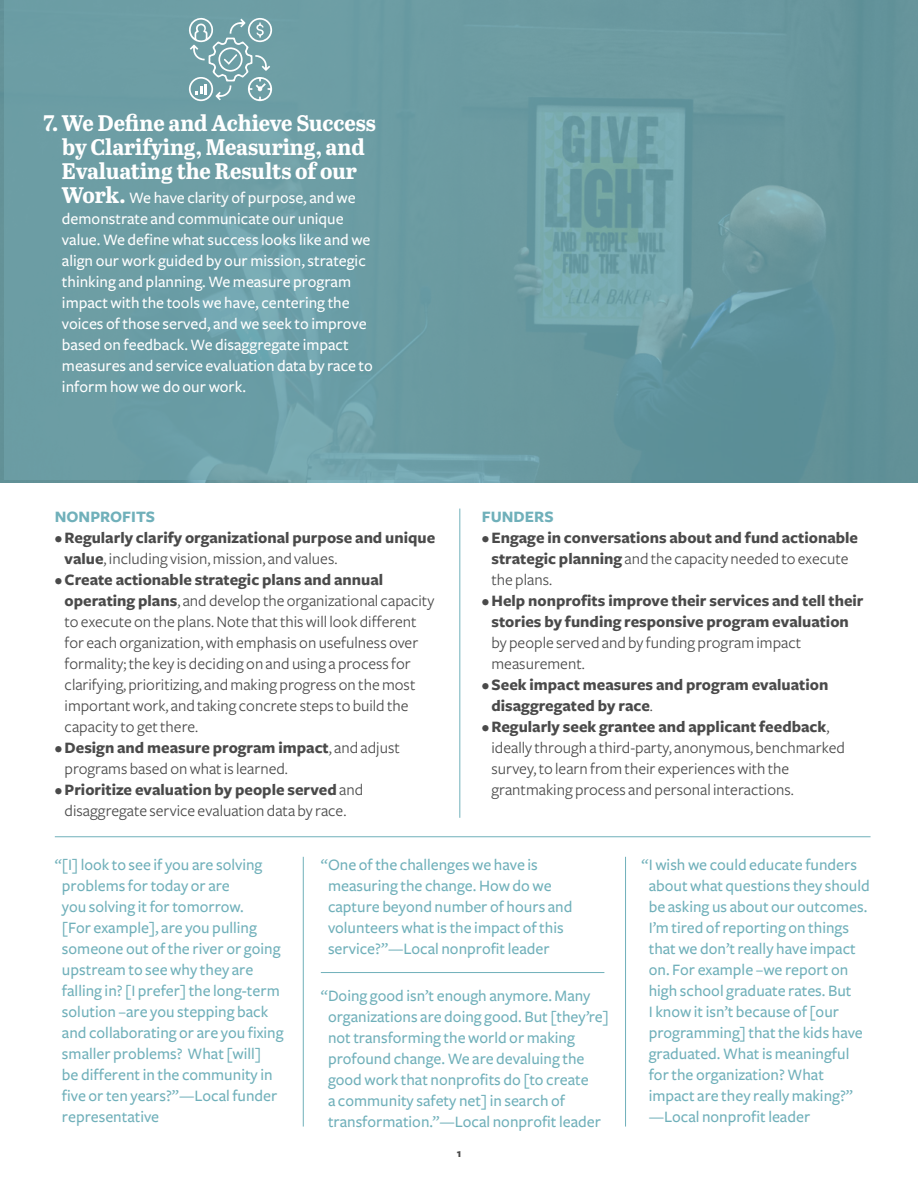
<style>
.page{position:relative;width:918px;height:1188px;background:#fff}
.page>*{position:absolute;margin:0;border:0;box-sizing:border-box;transform-origin:0 0}
.t1{font:700 22.5px/24px "Abril Titling";letter-spacing:-.005em;color:#fff;text-align:center}
.t2{font:500 16.5px/21px "Freight Sans";color:#70b0ba}
.t3{font:16.5px/21px "Freight Sans";color:#4a4a4a}
.t4{font:500 16.5px/21px "Freight Sans";color:#fff}
.t5{font:700 16.5px/21px "Freight Sans";color:#4a4a4a}
.t6{font:700 16.5px "Freight Sans";color:#70b0ba}
.t7{font:700 12px "Freight Sans";color:#4a4a4a}
.s1{font-family:"Abril Titling";font-weight:700;font-size:22.5px}
.s2{font-weight:400}
.s3{font-weight:700}
</style>
<div class="page">
<svg style="left:0;top:0;width:918px;height:483px;background:#6a9aa2"></svg>
<hr style="left:459px;top:509px;width:1px;height:309px;background:#70b0ba">
<svg style="left:188px;top:17px;width:84px;height:84px;background:#88b0b5"></svg>
<hr style="left:55px;top:836px;width:816px;height:1px;background:#70b0ba">
<hr style="left:303px;top:857px;width:1px;height:270px;background:#70b0ba">
<hr style="left:625px;top:857px;width:1px;height:270px;background:#70b0ba">
<hr style="left:321px;top:972px;width:283px;height:1px;background:#70b0ba">
<h1 class="t1" style="left:44px;top:110px;width:334px">7. We Define and Achieve Success by Clarifying, Measuring, and<br>Evaluating the Results of our</h1>
<p class="t4" style="left:62px;top:188px;width:312px"><span class="s1">Work.</span> We have clarity of purpose, and we demonstrate and communicate our unique value. We define what success looks like and we align our work guided by our mission, strategic thinking and planning. We measure program impact with the tools we have, centering the voices of those served, and we seek to improve based on feedback. We disaggregate impact measures and service evaluation data by race to inform how we do our work.</p>
<p class="t6" style="left:55px;top:508px;width:102px">NONPROFITS</p>
<p class="t5" style="left:65px;top:528px;width:372px;text-indent:-10px"><span class="s2">•</span> Regularly clarify organizational purpose and unique value<span class="s2">, including vision, mission, and values.</span></p>
<p class="t3" style="left:65px;top:569px;width:371px;text-indent:-10px">• <span class="s3">Create actionable strategic plans and annual operating plans</span>, and develop the organizational capacity to execute on the plans. Note that this will look different for each organization, with emphasis on usefulness over formality; the key is deciding on and using a process for clarifying, prioritizing, and making progress on the most important work, and taking concrete steps to build the capacity to get there.</p>
<p class="t3" style="left:65px;top:737px;width:337px;text-indent:-10px">• <span class="s3">Design and measure program impact</span>, and adjust programs based on what is learned.</p>
<p class="t3" style="left:55px;top:779px;width:310px;text-align:center">• <span class="s3">Prioritize evaluation by people served</span> and disaggregate service evaluation data by race.</p>
<p class="t6" style="left:482px;top:508px;width:73px">FUNDERS</p>
<p class="t5" style="left:492px;top:528px;width:368px;text-indent:-10px"><span class="s2">•</span> Engage in conversations about and fund actionable strategic planning <span class="s2">and the capacity needed to execute the plans.</span></p>
<p class="t5" style="left:482px;top:591px;width:383px;text-align:center"><span class="s2">•</span> Help nonprofits improve their services and tell their stories by funding responsive program evaluation</p>
<p class="t3" style="left:492px;top:632px;width:311px">by people served and by funding program impact measurement.</p>
<p class="t5" style="left:492px;top:675px;width:338px;text-indent:-10px"><span class="s2">•</span> Seek impact measures and program evaluation disaggregated by race<span class="s2">.</span></p>
<p class="t3" style="left:492px;top:716px;width:355px;text-indent:-10px">• <span class="s3">Regularly seek grantee and applicant feedback</span>, ideally through a third-party, anonymous, benchmarked survey, to learn from their experiences with the grantmaking process and personal interactions.</p>
<p class="t2" style="left:62px;top:854px;width:223px;text-indent:-7px">“[I] look to see if you are solving problems for today or are<br>you solving it for tomorrow.<br>[For example], are you pulling someone out of the river or going upstream to see why they are falling in? [I prefer] the long-term solution –are you stepping back and collaborating or are you fixing smaller problems? What [will]<br>be different in the community in five or ten years?”—Local funder representative</p>
<p class="t2" style="left:328px;top:854px;width:246px;text-indent:-7px">“One of the challenges we have is measuring the change. How do we capture beyond number of hours and volunteers what is the impact of this service?”—Local nonprofit leader</p>
<p class="t2" style="left:649px;top:855px;width:222px;text-indent:-7px">“I wish we could educate funders about what questions they should be asking us about our outcomes.<br>I’m tired of reporting on things that we don’t really have impact on. For example –we report on high school graduate rates. But<br>I know it isn’t because of [our programming] that the kids have graduated. What is meaningful for the organization? What impact are they really making?” —Local nonprofit leader</p>
<p class="t2" style="left:328px;top:985px;width:282px;text-indent:-7px">“Doing good isn’t enough anymore. Many organizations are doing good. But [they’re] not transforming the world or making profound change. We are devaluing the good work that nonprofits do [to create<br>a community safety net] in search of transformation.”—Local nonprofit leader</p>
<p class="t7" style="left:457px;top:1147px;width:6px">1</p>
</div>
